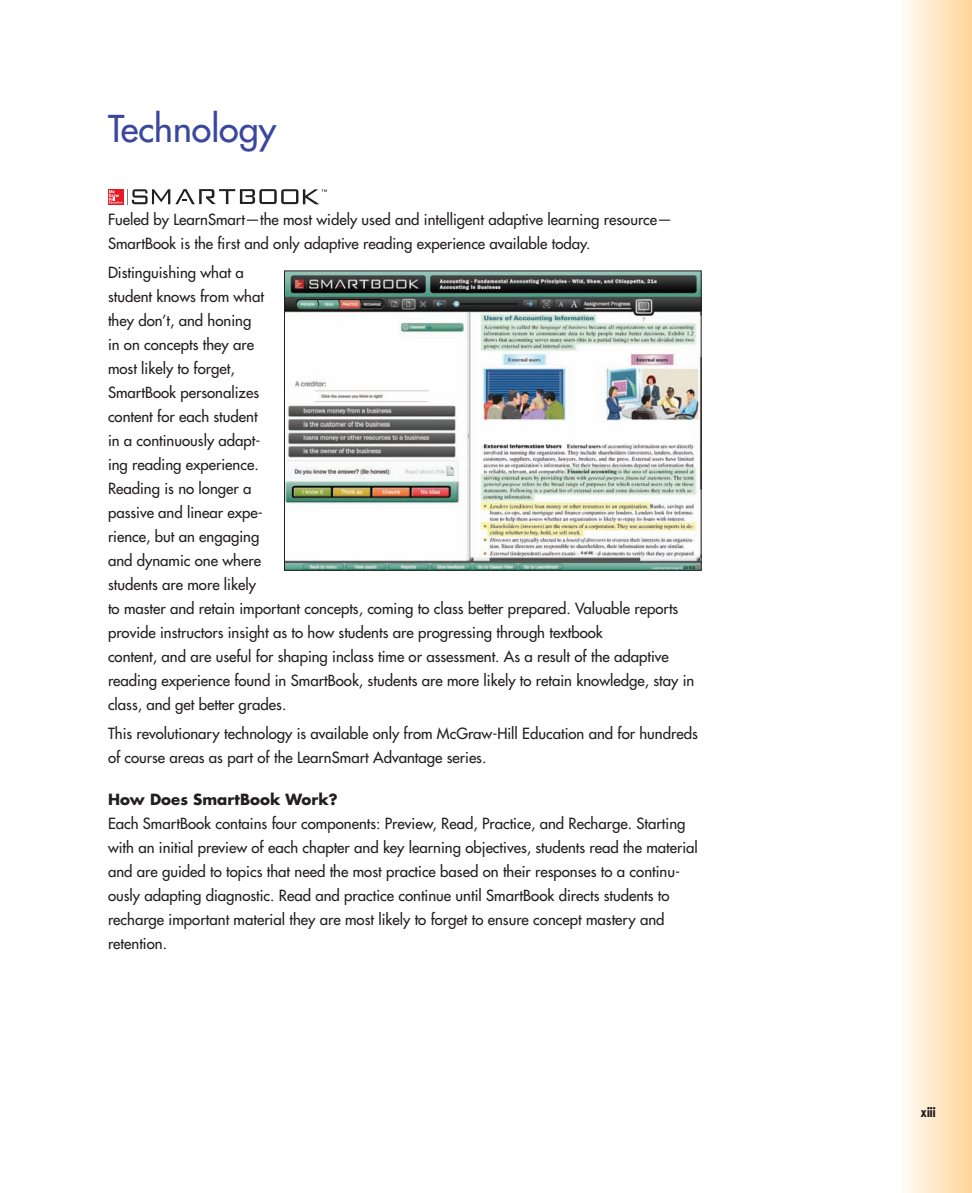
<style>
.page{position:relative;width:972px;height:1193px;background:#fff}
.page>*{position:absolute;margin:0;border:0;box-sizing:border-box;transform-origin:0 0}
.t1{font:500 36px "Futura Std";color:#3b479d}
.t2{font:500 15px/24px "Futura Std";color:#231f20}
.t3{font:700 15px "Futura Std";color:#231f20}
.t4{font:700 condensed 13.5px "Futura Std";color:#231f20}
</style>
<div class="page">
<hr style="left:970px;top:0;width:2px;height:1192px;background:#fecc81">
<hr style="left:968px;top:0;width:2px;height:1192px;background:#fece84">
<hr style="left:966px;top:0;width:2px;height:1192px;background:#fecf87">
<hr style="left:964px;top:0;width:2px;height:1192px;background:#fed08a">
<hr style="left:962px;top:0;width:2px;height:1192px;background:#fed18d">
<hr style="left:960px;top:0;width:2px;height:1192px;background:#fed391">
<hr style="left:958px;top:0;width:2px;height:1192px;background:#fed394">
<hr style="left:956px;top:0;width:2px;height:1192px;background:#fed596">
<hr style="left:954px;top:0;width:2px;height:1192px;background:#fed69a">
<hr style="left:952px;top:0;width:2px;height:1192px;background:#fed79d">
<hr style="left:950px;top:0;width:2px;height:1192px;background:#fed8a0">
<hr style="left:948px;top:0;width:2px;height:1192px;background:#fedaa4">
<hr style="left:946px;top:0;width:2px;height:1192px;background:#fedba6">
<hr style="left:944px;top:0;width:2px;height:1192px;background:#fedcaa">
<hr style="left:942px;top:0;width:2px;height:1192px;background:#feddae">
<hr style="left:940px;top:0;width:2px;height:1192px;background:#fedfb0">
<hr style="left:938px;top:0;width:2px;height:1192px;background:#fee0b4">
<hr style="left:936px;top:0;width:2px;height:1192px;background:#fee2b8">
<hr style="left:934px;top:0;width:2px;height:1192px;background:#fee3bb">
<hr style="left:932px;top:0;width:2px;height:1192px;background:#fee4be">
<hr style="left:930px;top:0;width:2px;height:1192px;background:#fee6c2">
<hr style="left:928px;top:0;width:2px;height:1192px;background:#fee8c6">
<hr style="left:926px;top:0;width:2px;height:1192px;background:#feeaca">
<hr style="left:924px;top:0;width:2px;height:1192px;background:#feebcd">
<hr style="left:922px;top:0;width:2px;height:1192px;background:#feecd1">
<hr style="left:920px;top:0;width:2px;height:1192px;background:#feeed5">
<hr style="left:918px;top:0;width:2px;height:1192px;background:#feefd8">
<hr style="left:916px;top:0;width:2px;height:1192px;background:#fef1dc">
<hr style="left:914px;top:0;width:2px;height:1192px;background:#fef3e0">
<hr style="left:912px;top:0;width:2px;height:1192px;background:#fef4e4">
<hr style="left:910px;top:0;width:2px;height:1192px;background:#fef5e7">
<hr style="left:908px;top:0;width:2px;height:1192px;background:#fef7ec">
<hr style="left:906px;top:0;width:2px;height:1192px;background:#fef9ef">
<hr style="left:904px;top:0;width:2px;height:1192px;background:#fefaf3">
<hr style="left:902px;top:0;width:2px;height:1192px;background:#fefcf7">
<svg style="left:108px;top:189px;width:1px;height:15px"></svg>
<svg style="left:109px;top:189px;width:218px;height:15px"></svg>
<img style="left:286px;top:272px;width:414px;height:296px">
<div style="left:284px;top:270px;width:418px;height:300px;border:1px solid #231f20"></div>
<h1 class="t1" style="left:108px;top:111px;width:170px">Technology</h1>
<p class="t2" style="left:108px;top:209px;width:566px">Fueled by LearnSmart—the most widely used and intelligent adaptive learning resource—<br>SmartBook is the first and only adaptive reading experience available today.</p>
<p class="t2" style="left:108px;top:261px;width:588px">Distinguishing what a<br>student knows from what<br>they don’t, and honing<br>in on concepts they are<br>most likely to forget,<br>SmartBook personalizes<br>content for each student<br>in a continuously adapt-<br>ing reading experience.<br>Reading is no longer a<br>passive and linear expe-<br>rience, but an engaging<br>and dynamic one where<br>students are more likely<br>to master and retain important concepts, coming to class better prepared. Valuable reports provide instructors insight as to how students are progressing through textbook<br>content, and are useful for shaping inclass time or assessment. As a result of the adaptive reading experience found in SmartBook, students are more likely to retain knowledge, stay in class, and get better grades.</p>
<p class="t2" style="left:108px;top:722px;width:591px">This revolutionary technology is available only from McGraw-Hill Education and for hundreds of course areas as part of the LearnSmart Advantage series.</p>
<p class="t3" style="left:108px;top:792px;width:231px">How Does SmartBook Work?</p>
<p class="t2" style="left:108px;top:812px;width:591px">Each SmartBook contains four components: Preview, Read, Practice, and Recharge. Starting with an initial preview of each chapter and key learning objectives, students read the material and are guided to topics that need the most practice based on their responses to a continu&shy;ously adapting diagnostic. Read and practice continue until SmartBook directs students to recharge important material they are most likely to forget to ensure concept mastery and retention.</p>
<p class="t4" style="left:920px;top:1105px;width:17px">xiii</p>
</div>
